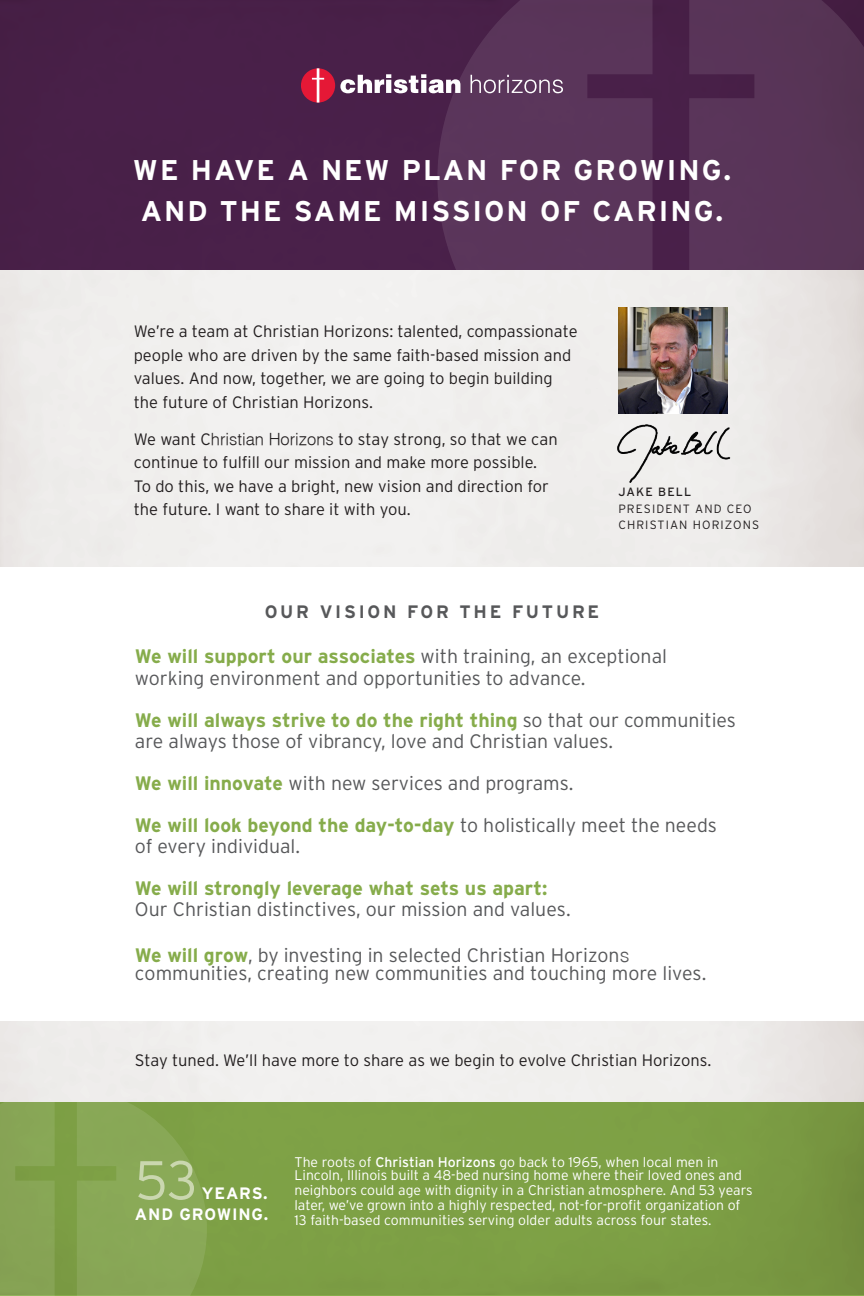
<style>
.page{position:relative;width:864px;height:1296px;background:#fff}
.page>*{position:absolute;margin:0;border:0;box-sizing:border-box;transform-origin:0 0}
.t1{font:300 54.5px "Interstate";color:#cad7af}
.t2{font:700 28.5px/40.2px "Interstate";letter-spacing:.07em;color:#fff}
.t3{font:300 19.5px/21.5px "Interstate";color:#57585a}
.t4{font:700 19.5px "Interstate";color:#86ac4b}
.t5{font:700 18px "Interstate";letter-spacing:.15em;color:#57585a}
.t6{font:300 16.5px/23.5px "Interstate";color:#231f20}
.t7{font:700 16.5px/21px "Interstate";letter-spacing:.05em;color:#fff;text-align:right}
.t8{font:300 14px/15px "Interstate";color:#fff}
.t9{font:300 12px/16.5px "Interstate";letter-spacing:.09em;color:#231f20}
.t10{font:12px "Interstate";letter-spacing:.09em;color:#231f20}
.s1{font-family:"Helvetica"}
.s2{font-weight:700;color:#86ac4b}
.s3{font-weight:400}
</style>
<div class="page">
<img style="left:0;top:270px;width:864px;height:297px">
<div style="left:0;top:0;width:864px;height:270px;background:#4e234f"></div>
<svg style="left:438px;top:0;width:214px;height:270px;background:#583258"></svg>
<div style="left:689px;top:0;width:175px;height:270px;background:#583458"></div>
<div style="left:0;top:1102px;width:864px;height:194px;background:#7d9f45"></div>
<img style="left:618px;top:308px;width:109px;height:106px">
<div style="left:301px;top:68px;width:34px;height:35px;background:#e51836;border-radius:50%"></div>
<svg style="left:312px;top:68px;width:12px;height:35px"></svg>
<svg style="left:340px;top:74px;width:120px;height:19px"></svg>
<svg style="left:471px;top:75px;width:92px;height:18px;background:#7d607e"></svg>
<div style="left:0;top:1102px;width:55px;height:194px;background:#87a355"></div>
<svg style="left:77px;top:1102px;width:130px;height:194px"></svg>
<img style="left:618px;top:424px;width:112px;height:59px">
<h2 class="t2" style="left:133px;top:150px;width:600px">WE HAVE A NEW PLAN FOR GROWING.<br>AND THE SAME MISSION OF CARING.</h2>
<p class="t6" style="left:134px;top:320px;width:445px">We’re a team at Christian Horizons: talented, compassionate people who are driven by the same faith-based mission and values. And now, together, we are going to begin building the future of Christian Horizons.</p>
<p class="t6" style="left:134px;top:427px;width:426px;line-height:23.6px">We want C<span class="s1">hristian Horizons</span> to stay strong, so that we can continue to fulfill our mission and make more possible.<br>To do this, we have a bright, new vision and direction for the future. I want to share it with you.</p>
<p class="t10" style="left:618px;top:485px;width:74px">JAKE BELL</p>
<p class="t9" style="left:618px;top:500px;width:142px">PRESIDENT AND CEO<br>CHRISTIAN HORIZONS</p>
<p class="t5" style="left:265px;top:602px;width:336px">OUR VISION FOR THE FUTURE</p>
<p class="t3" style="left:135px;top:646px;width:534px"><span class="s2">We will support our associates</span> with training, an exceptional working environment and opportunities to advance.</p>
<p class="t3" style="left:135px;top:709px;width:603px"><span class="s2">We will always strive to do the right thing</span> so that our communities are always those of vibrancy, love and Christian values.</p>
<p class="t3" style="left:135px;top:762px;width:584px;line-height:41.8px"><span class="s2">We will innovate</span> with new services and programs.<br><span class="s2">We will look beyond the day-to-day</span> to holistically meet the needs</p>
<p class="t3" style="left:135px;top:835px;width:167px">of every individual.</p>
<p class="t4" style="left:135px;top:877px;width:414px">We will strongly leverage what sets us apart:</p>
<p class="t3" style="left:135px;top:899px;width:437px">Our Christian distinctives, our mission and values.</p>
<p class="t3" style="left:135px;top:945px;width:573px;line-height:18.1px"><span class="s2">We will grow</span>, by investing in selected Christian Horizon<span class="s1">s </span>communities, creating new communities and touching more lives.</p>
<p class="t6" style="left:135px;top:1049px;width:578px">Stay tuned. We’ll have more to share as we begin to evolve Christian Horizons.</p>
<h1 class="t1" style="left:135px;top:1150px;width:64px">53</h1>
<p class="t7" style="left:135px;top:1183px;width:135px">YEARS.<br>AND GROWING.</p>
<p class="t8" style="left:294px;top:1156px;width:449px;line-height:12.6px">The root<span class="s1">s</span> of <span class="s3">Christian Horizons</span> go back to 1965, when local men in<br>Lincoln, Illinois built a 48-bed nursing home where their loved ones and</p>
<p class="t8" style="left:294px;top:1182px;width:460px">neighbors could age with dignity in a Christian atmosphere. And 53 years later, we’ve grown into a highly respected, not-for-profit organization of<br>13 faith-based communities serving older adults across four states.</p>
</div>
